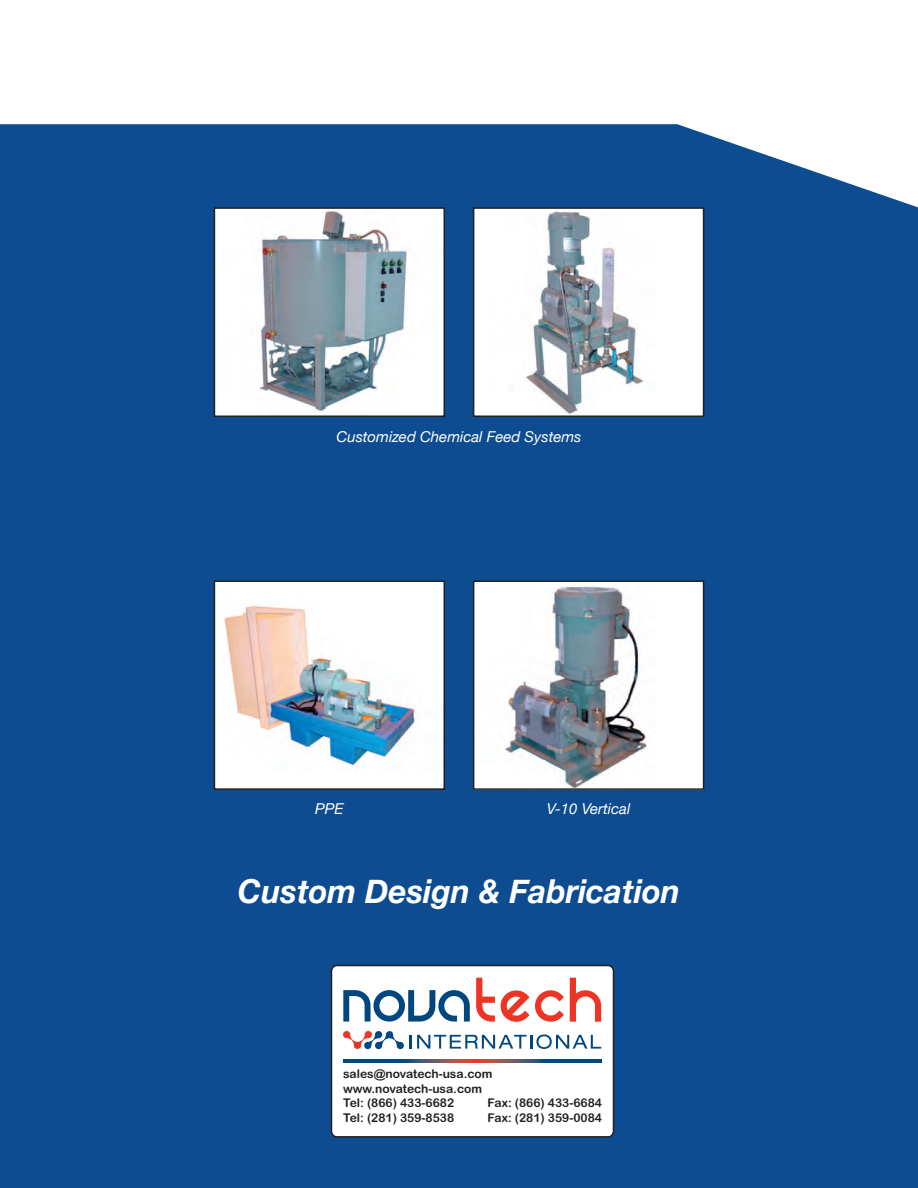
<style>
.page{position:relative;width:918px;height:1188px;background:#fff}
.page>*{position:absolute;margin:0;border:0;box-sizing:border-box;transform-origin:0 0}
.t1{font:italic 700 33px "Helvetica Neue";color:#fff;scale:.96 1}
.t2{font:italic 15px "Helvetica Neue";color:#fff}
.t3{font:12px/14.4px "Arial Rounded MT Bold";color:#231f20}
</style>
<div class="page">
<div style="left:0;top:124px;width:918px;height:1064px;background:#0d4c91"></div>
<img style="left:217px;top:210px;width:225px;height:204px">
<div style="left:214px;top:207px;width:231px;height:210px;border:2px solid #231f20"></div>
<img style="left:476px;top:210px;width:225px;height:204px">
<div style="left:473px;top:207px;width:231px;height:210px;border:2px solid #231f20"></div>
<div style="left:214px;top:581px;width:230px;height:208px;background:#fff"></div>
<img style="left:224px;top:605px;width:193px;height:162px">
<div style="left:214px;top:580px;width:231px;height:210px;border:2px solid #231f20"></div>
<img style="left:476px;top:583px;width:225px;height:204px">
<div style="left:473px;top:580px;width:231px;height:210px;border:2px solid #231f20"></div>
<div style="left:331px;top:966px;width:283px;height:171px;background:#fff;border-radius:6px"></div>
<div style="left:331px;top:965px;width:283px;height:173px;border:1px solid #231f20;border-radius:6px"></div>
<svg style="left:343px;top:990px;width:127px;height:32px"></svg>
<svg style="left:410px;top:1034px;width:191px;height:15px"></svg>
<svg style="left:343px;top:1031px;width:61px;height:18px"></svg>
<svg style="left:476px;top:978px;width:125px;height:44px"></svg>
<svg style="left:343px;top:1059px;width:258px;height:3px"></svg>
<p class="t2" style="left:337px;top:426px;width:246px">Customized Chemical Feed Systems</p>
<p class="t2" style="left:315px;top:798px;width:30px">PPE</p>
<p class="t2" style="left:547px;top:798px;width:85px">V-10 Vertical</p>
<h1 class="t1" style="left:238px;top:865px;width:462px">Custom Design &amp; Fabrication</h1>
<p class="t3" style="left:343px;top:1067px;width:151px">sales@novatech-usa.com www.novatech-usa.com<br>Tel: (866) 433-6682</p>
<p class="t3" style="left:488px;top:1096px;width:116px">Fax: (866) 433-6684</p>
<p class="t3" style="left:343px;top:1110px;width:113px">Tel: (281) 359-8538</p>
<p class="t3" style="left:488px;top:1110px;width:116px">Fax: (281) 359-0084</p>
</div>
